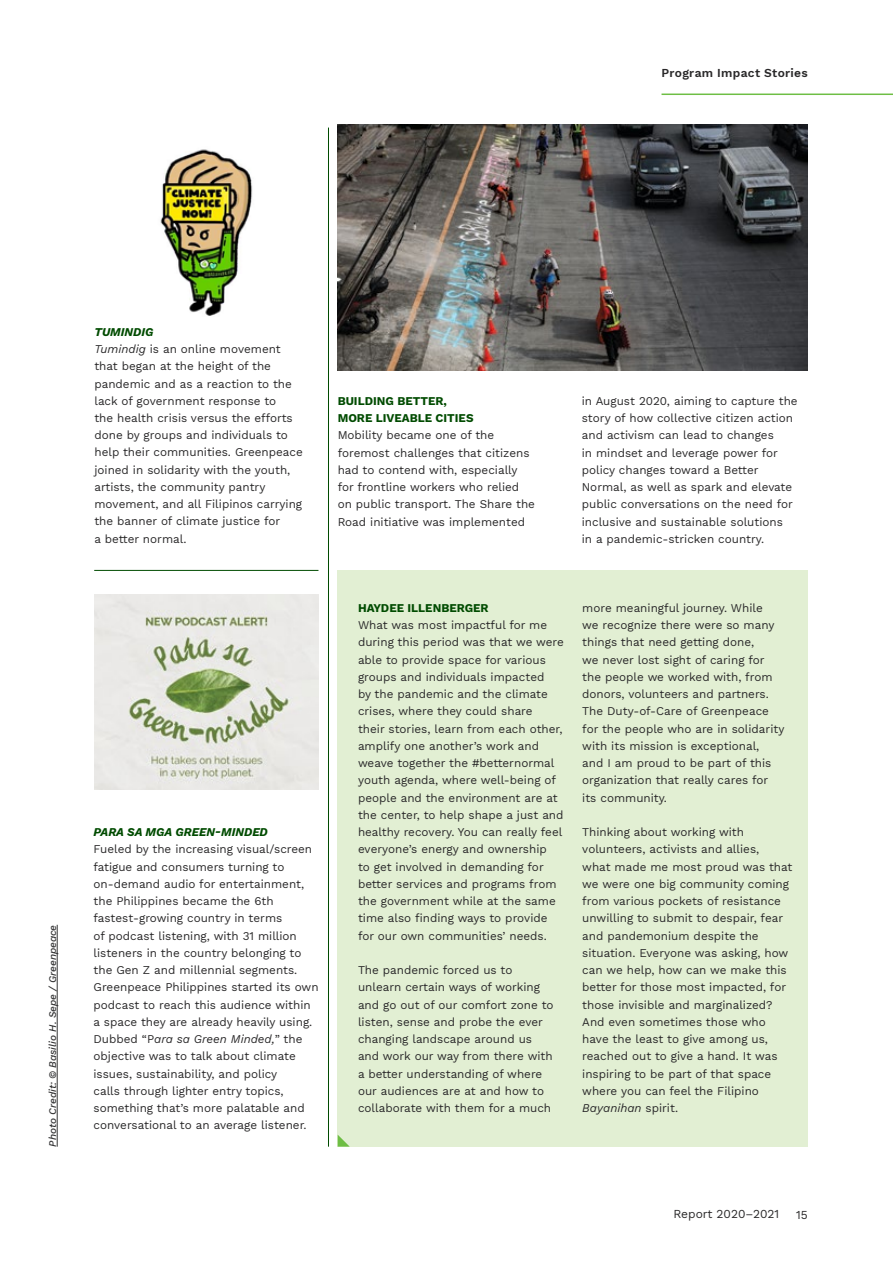
<style>
.page{position:relative;width:893px;height:1263px;background:#fff}
.page>*{position:absolute;margin:0;border:0;box-sizing:border-box;transform-origin:0 0}
.t1{font:600 12px "Work Sans";letter-spacing:.025em;color:#292829}
.t2{font:12px "Work Sans";color:#292829}
.t3{font:11.7px/17.2px "Work Sans";color:#292829}
.t4{font:700 11.7px/17.2px "Work Sans";color:#004b00}
.t5{font:italic 700 11.7px "Work Sans";color:#004b00}
.t6{font:italic 500 10.2px "Work Sans";color:#333334}
.s1{font-weight:700;font-style:italic;color:#004b00}
.s2{font-style:italic}
</style>
<div class="page">
<img style="left:160px;top:149px;width:93px;height:167px">
<img style="left:94px;top:595px;width:224px;height:195px">
<div style="left:338px;top:571px;width:470px;height:576px;background:#e2efd3"></div>
<svg style="left:338px;top:1135px;width:12px;height:12px"></svg>
<hr style="left:328px;top:128px;width:1px;height:1019px;background:#004b00">
<hr style="left:94px;top:570px;width:224px;height:1px;background:#004b00">
<img style="left:338px;top:124px;width:470px;height:246px">
<hr style="left:57px;top:925px;width:1px;height:222px;background:#333334">
<hr style="left:661px;top:94px;width:232px;height:1px;background:#6ebe44">
<p class="t1" style="left:661px;top:64px;width:148px">Program Impact Stories</p>
<p class="t6" style="left:45px;top:1147px;width:223px;rotate:-90deg">Photo Credit: © Basilio H. Sepe / Greenpeace</p>
<p class="t3" style="left:94px;top:323px;width:210px"><span class="s1">TUMINDIG<br></span><span class="s2">Tumindig</span> is an online movement that began at the height of the pandemic and as a reaction to the lack of government response to<br>the health crisis versus the efforts done by groups and individuals to help their communities. Greenpeace joined in solidarity with the youth, artists, the community pantry movement, and all Filipinos carrying the banner of climate justice for<br>a better normal.</p>
<p class="t4" style="left:338px;top:392px;width:137px">BUILDING BETTER,<br>MORE LIVEABLE CITIES</p>
<p class="t3" style="left:338px;top:426px;width:199px">Mobility became one of the foremost challenges that citizens had to contend with, especially for frontline workers who relied on public transport. The Share the<br>Road initiative was implemented</p>
<p class="t3" style="left:582px;top:392px;width:217px">in August 2020, aiming to capture the story of how collective citizen action and activism can lead to changes<br>in mindset and leverage power for policy changes toward a Better Normal, as well as spark and elevate public conversations on the need for inclusive and sustainable solutions<br>in a pandemic-stricken country.</p>
<p class="t5" style="left:94px;top:823px;width:176px">PARA SA MGA GREEN-MINDED</p>
<p class="t3" style="left:94px;top:840px;width:227px">Fueled by the increasing visual/screen fatigue and consumers turning to on-demand audio for entertainment, the Philippines became the 6th fastest-growing country in terms<br>of podcast listening, with 31 million listeners in the country belonging to the Gen Z and millennial segments.<br>Greenpeace Philippines started its own podcast to reach this audience within a space they are already heavily using.<br>Dubbed “P<span class="s2">ara sa Green Minded,</span>” the objective was to talk about climate issues, sustainability, and policy<br>calls through lighter entry topics, something that’s more palatable and conversational to an average listener.</p>
<p class="t4" style="left:358px;top:599px;width:132px">HAYDEE ILLENBERGER</p>
<p class="t3" style="left:358px;top:616px;width:207px">What was most impactful for me during this period was that we were able to provide space for various groups and individuals impacted<br>by the pandemic and the climate crises, where they could share<br>their stories, learn from each other, amplify one another’s work and weave together the #betternormal youth agenda, where well-being of people and the environment are at the center, to help shape a just and healthy recovery. You can really feel everyone’s energy and ownership<br>to get involved in demanding for better services and programs from the government while at the same time also finding ways to provide for our own communities’ needs.</p>
<p class="t3" style="left:358px;top:961px;width:197px">The pandemic forced us to unlearn certain ways of working and go out of our comfort zone to listen, sense and probe the ever changing landscape around us and work our way from there with a better understanding of where our audiences are at and how to collaborate with them for a much</p>
<p class="t3" style="left:582px;top:599px;width:204px">more meaningful journey. While<br>we recognize there were so many things that need getting done,<br>we never lost sight of caring for the people we worked with, from donors, volunteers and partners.<br>The Duty-of-Care of Greenpeace for the people who are in solidarity with its mission is exceptional,<br>and I am proud to be part of this organization that really cares for its community.</p>
<p class="t3" style="left:582px;top:823px;width:212px">Thinking about working with volunteers, activists and allies,<br>what made me most proud was that we were one big community coming from various pockets of resistance unwilling to submit to despair, fear and pandemonium despite the situation. Everyone was asking, how can we help, how can we make this better for those most impacted, for those invisible and marginalized?<br>And even sometimes those who have the least to give among us, reached out to give a hand. It was inspiring to be part of that space where you can feel the Filipino<br><span class="s2">Bayanihan</span> spirit.</p>
<p class="t2" style="left:673px;top:1205px;width:107px">Report 2020–2021</p>
<p class="t2" style="left:796px;top:1205px;width:13px">15</p>
</div>
